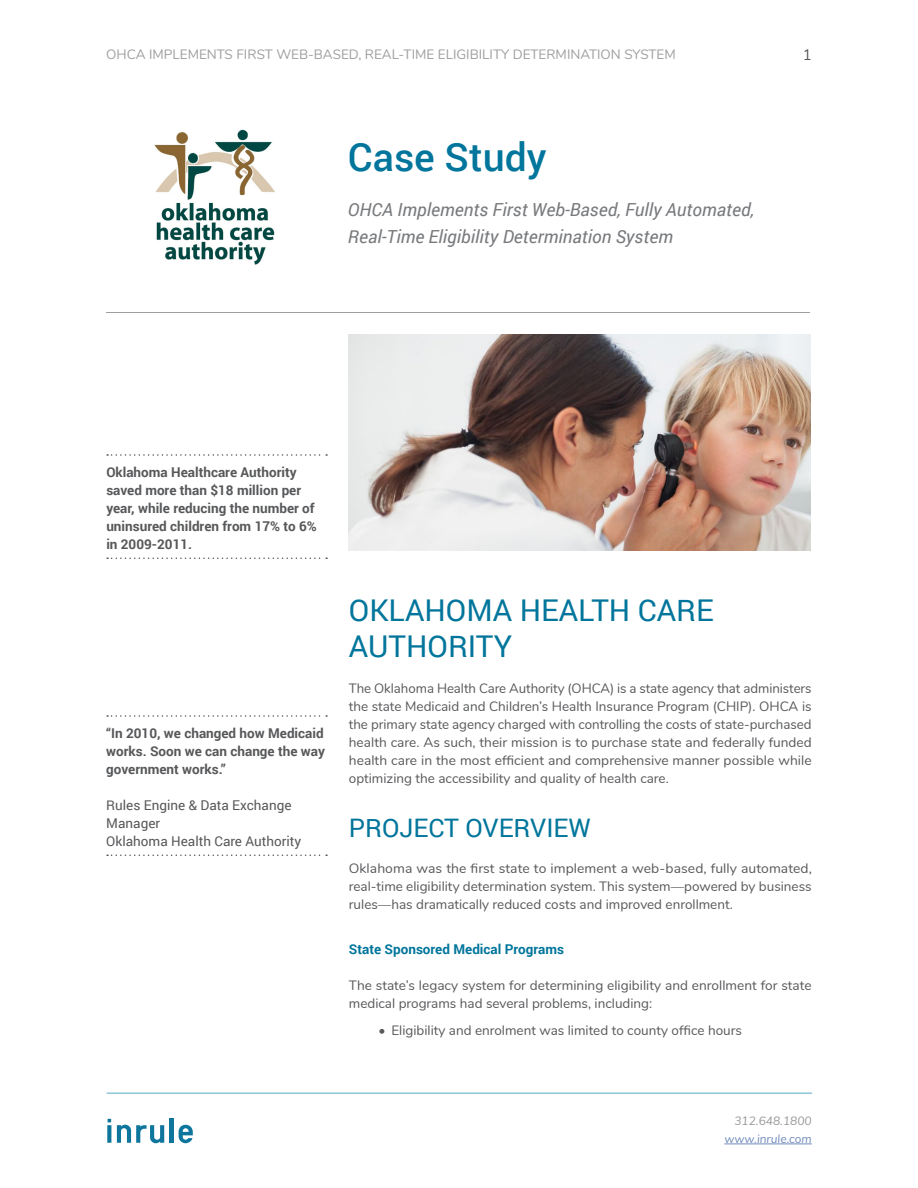
<style>
.page{position:relative;width:918px;height:1188px;background:#fff}
.page>*{position:absolute;margin:0;border:0;box-sizing:border-box;transform-origin:0 0}
.Heading1{font:500 39px "Roboto";color:#01759b}
.Heading3{font:30px/36px "Roboto";color:#01759b}
.Heading4{font:25.5px "Roboto";color:#01759b}
.Subtitle{font:italic 18px/27px "Roboto";color:#787a7d}
.t1{font:15px "Nunito";color:#57585a}
.Body_Text_-_Justifie{font:13.5px/18px "Nunito";color:#57585a;text-align:justify}
.Foreword_or_sidetext{font:700 13.5px/18px "Roboto";color:#57585a}
.t2{font:13.5px "Nunito";color:#9e9e9e}
.Foreword_or_sidetext-2{font:13.5px/18px "Roboto";color:#57585a}
.Heading6{font:700 13.5px "Roboto";color:#01759b}
.t3{font:italic 12px "Nunito";color:#738cbd}
.t4{font:italic 12px "Nunito";color:#97999c}
</style>
<div class="page">
<hr style="left:724px;top:1144px;width:88px;height:1px;background:#738cbd">
<svg style="left:107px;top:1125px;width:4px;height:18px"></svg>
<svg style="left:117px;top:1125px;width:47px;height:18px"></svg>
<hr style="left:170px;top:1118px;width:4px;height:25px;background:#0e769d">
<svg style="left:179px;top:1125px;width:14px;height:18px"></svg>
<hr style="left:107px;top:1093px;width:705px;height:1px;background:#56abc7">
<svg style="left:107px;top:454px;width:220px;height:2px"></svg>
<svg style="left:107px;top:558px;width:220px;height:1px"></svg>
<hr style="left:106px;top:312px;width:704px;height:1px;background:#9e9e9e">
<img style="left:154px;top:129px;width:121px;height:136px">
<img style="left:349px;top:334px;width:461px;height:216px">
<svg style="left:107px;top:715px;width:220px;height:2px"></svg>
<svg style="left:107px;top:855px;width:220px;height:1px"></svg>
<p class="t2" style="left:106px;top:45px;width:571px">OHCA IMPLEMENTS FIRST WEB-BASED, REAL-TIME ELIGIBILITY DETERMINATION SYSTEM</p>
<p class="t1" style="left:803px;top:44px;width:10px">1</p>
<p class="Heading1" style="left:348px;top:130px;width:200px">Case Study</p>
<p class="Subtitle" style="left:348px;top:195px;width:408px">OHCA Implements First Web-Based, Fully Automated,<br>Real-Time Eligibility Determination System</p>
<p class="Foreword_or_sidetext" style="left:106px;top:463px;width:212px">Oklahoma Healthcare Authority saved more than $18 million per year, while reducing the number of uninsured children from 17% to 6% in 2009-2011.</p>
<p class="Foreword_or_sidetext" style="left:106px;top:724px;width:220px;text-align:justify">“In 2010, we changed how Medicaid works. Soon we can change the way government works.”</p>
<p class="Foreword_or_sidetext-2" style="left:106px;top:796px;width:197px">Rules Engine &amp; Data Exchange<br>Manager<br>Oklahoma Health Care Authority</p>
<p class="Heading3" style="left:349px;top:591px;width:366px">OKLAHOMA HEALTH CARE<br>AUTHORITY</p>
<p class="Body_Text_-_Justifie" style="left:349px;top:679px;width:464px">The Oklahoma Health Care Authority (OHCA) is a state agency that administers the state Medicaid and Children’s Health Insurance Program (CHIP). OHCA is the primary state agency charged with controlling the costs of state-purchased health care. As such, their mission is to purchase state and federally funded health care in the most efficient and comprehensive manner possible while optimizing the accessibility and quality of health care.</p>
<p class="Heading4" style="left:349px;top:810px;width:244px">PROJECT OVERVIEW</p>
<p class="Body_Text_-_Justifie" style="left:349px;top:859px;width:465px">Oklahoma was the first state to implement a web-based, fully automated, real-time eligibility determination system. This system—powered by business rules—has dramatically reduced costs and improved enrollment.</p>
<p class="Heading6" style="left:349px;top:940px;width:217px">State Sponsored Medical Programs</p>
<p class="Body_Text_-_Justifie" style="left:349px;top:976px;width:464px">The state’s legacy system for determining eligibility and enrollment for state medical programs had several problems, including:</p>
<p class="Body_Text_-_Justifie" style="left:379px;top:1021px;width:365px">• Eligibility and enrolment was limited to county office hours</p>
<p class="t4" style="left:734px;top:1112px;width:79px">312.648.1800</p>
<p class="t3" style="left:724px;top:1130px;width:89px">www.inrule.com</p>
</div>
